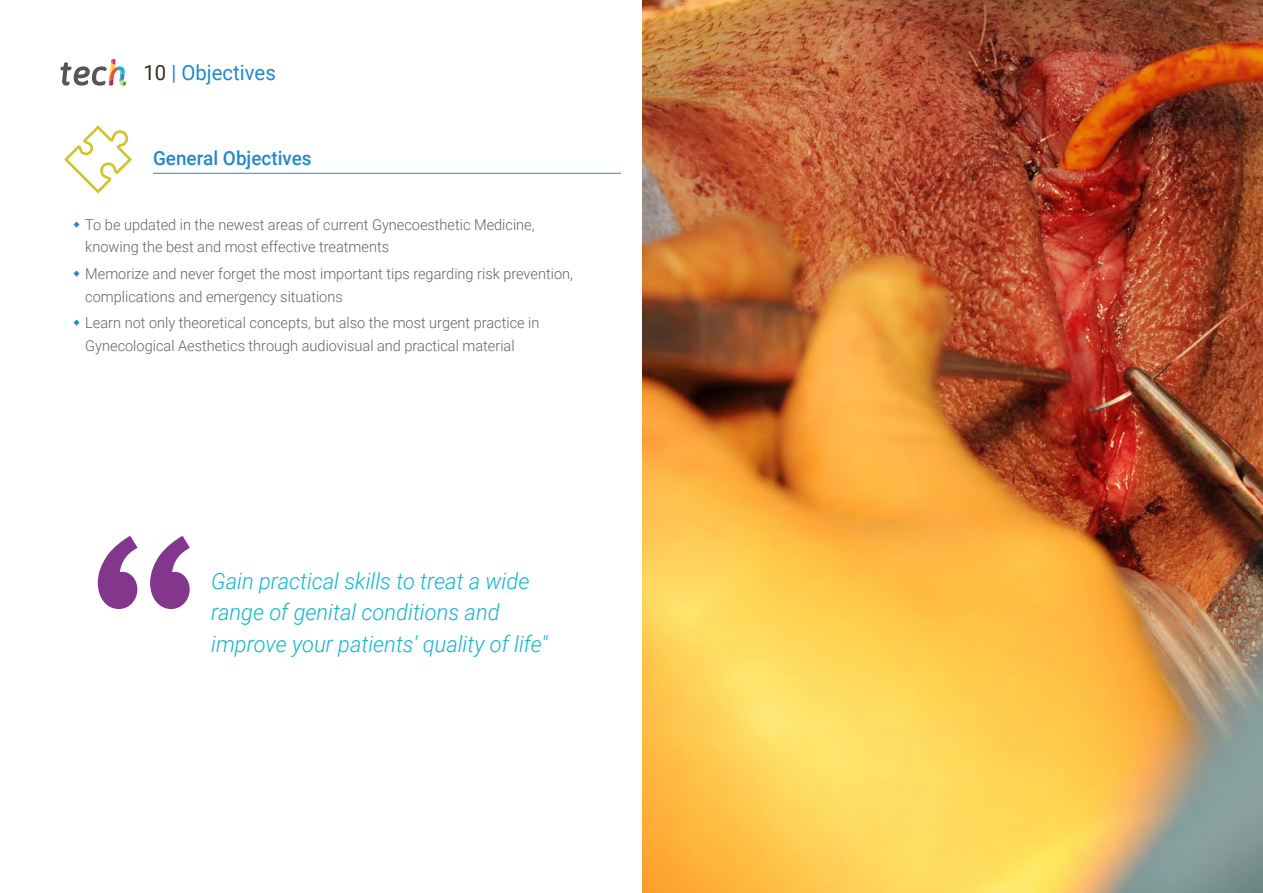
<style>
.page{position:relative;width:1263px;height:893px;background:#fff}
.page>*{position:absolute;margin:0;border:0;box-sizing:border-box;transform-origin:0 0}
.t1{font:italic 300 22.5px/31.5px "Roboto";color:#0fb6cf}
.t2{font:21px "Roboto";color:#2488c9}
.t3{font:500 19.5px "Roboto";color:#2488c9}
.t4{font:300 15px/22.5px "Roboto";color:#61646a}
.s1{color:#312e20}
</style>
<div class="page">
<hr style="left:153px;top:173px;width:468px;height:1px;background:#2488c9">
<svg style="left:64px;top:125px;width:68px;height:69px"></svg>
<img style="left:642px;top:0;width:621px;height:893px">
<svg style="left:61px;top:59px;width:65px;height:27px"></svg>
<svg style="left:98px;top:536px;width:92px;height:73px"></svg>
<h2 class="t2" style="left:144px;top:57px;width:134px"><span class="s1">10</span> | Objectives</h2>
<h3 class="t3" style="left:153px;top:144px;width:160px">General Objectives</h3>
<p class="t4" style="left:85px;top:213px;width:451px">To be updated in the newest areas of current Gynecoesthetic Medicine, knowing the best and most effective treatments</p>
<p class="t4" style="left:85px;top:262px;width:489px">Memorize and never forget the most important tips regarding risk prevention, complications and emergency situations</p>
<p class="t4" style="left:85px;top:311px;width:456px">Learn not only theoretical concepts, but also the most urgent practice in<br>Gynecological Aesthetics through audiovisual and practical material</p>
<h1 class="t1" style="left:211px;top:564px;width:338px">Gain practical skills to treat a wide range of genital conditions and improve your patients' quality of life"</h1>
</div>
